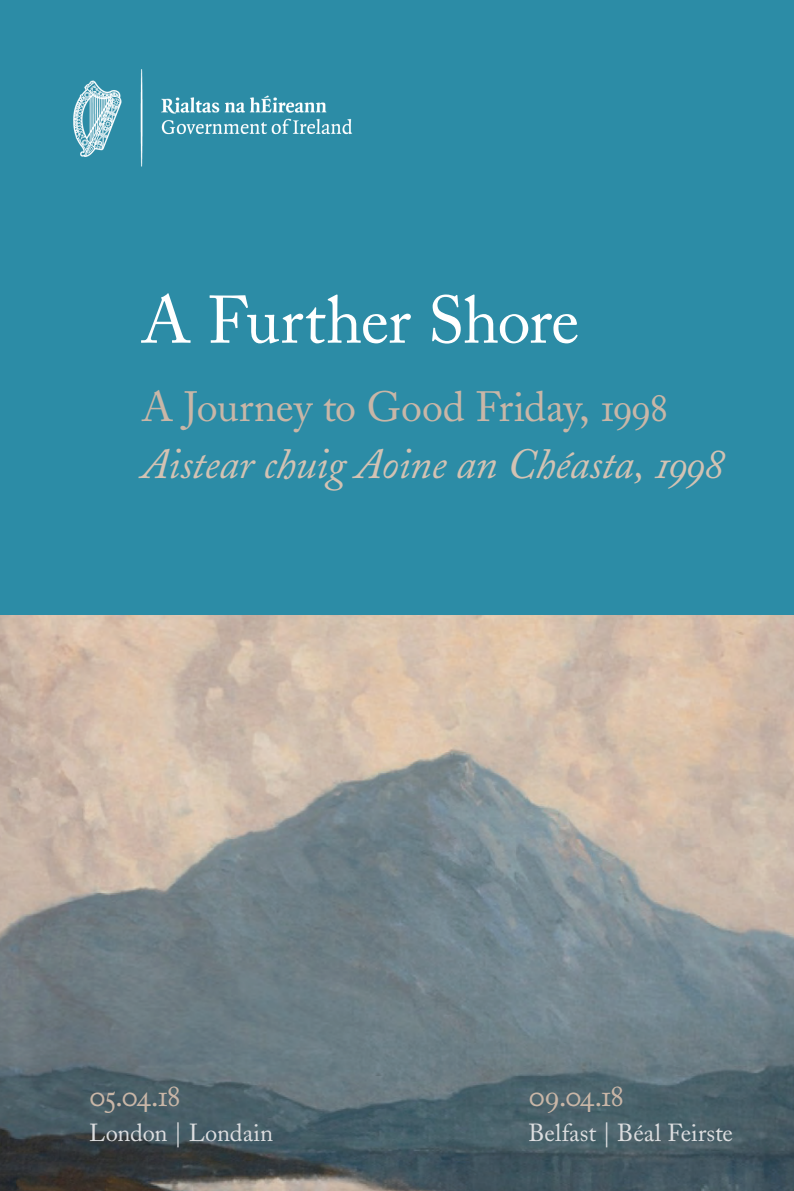
<style>
.page{position:relative;width:794px;height:1191px;background:#2c8ca6}
.page>*{position:absolute;margin:0;border:0;box-sizing:border-box;transform-origin:0 0}
.t1{font:66.5px "Adobe Caslon";letter-spacing:-.015em;color:#fff}
.t2{font:italic 42.7px "Adobe Caslon";letter-spacing:-.01em;color:#d3c2b3}
.t3{font:42px "Adobe Caslon";letter-spacing:-.005em;color:#c9b6a7}
.t4{font:31.5px "Adobe Caslon Exp";letter-spacing:-.035em;color:#c9b6a7}
.t5{font:24.5px "Adobe Caslon";color:#dcdddf}
.s1{font-family:"Adobe Caslon Exp"}
</style>
<div class="page">
<img style="left:0;top:615px;width:794px;height:576px">
<img style="left:73px;top:69px;width:280px;height:98px">
<h1 class="t1" style="left:141px;top:281px;width:440px">A Further Shore</h1>
<h3 class="t3" style="left:142px;top:382px;width:528px">A Journey to Good Friday, <span class="s1">1998</span></h3>
<h2 class="t2" style="left:142px;top:440px;width:582px">Aistear chuig Aoine an Chéasta, <span class="s1">1998</span></h2>
<p class="t4" style="left:89px;top:1081px;width:93px">05.04.18</p>
<p class="t5" style="left:89px;top:1118px;width:186px">London | Londain</p>
<p class="t4" style="left:528px;top:1081px;width:97px">09.04.18</p>
<p class="t5" style="left:528px;top:1118px;width:206px">Belfast | Béal Feirste</p>
</div>
